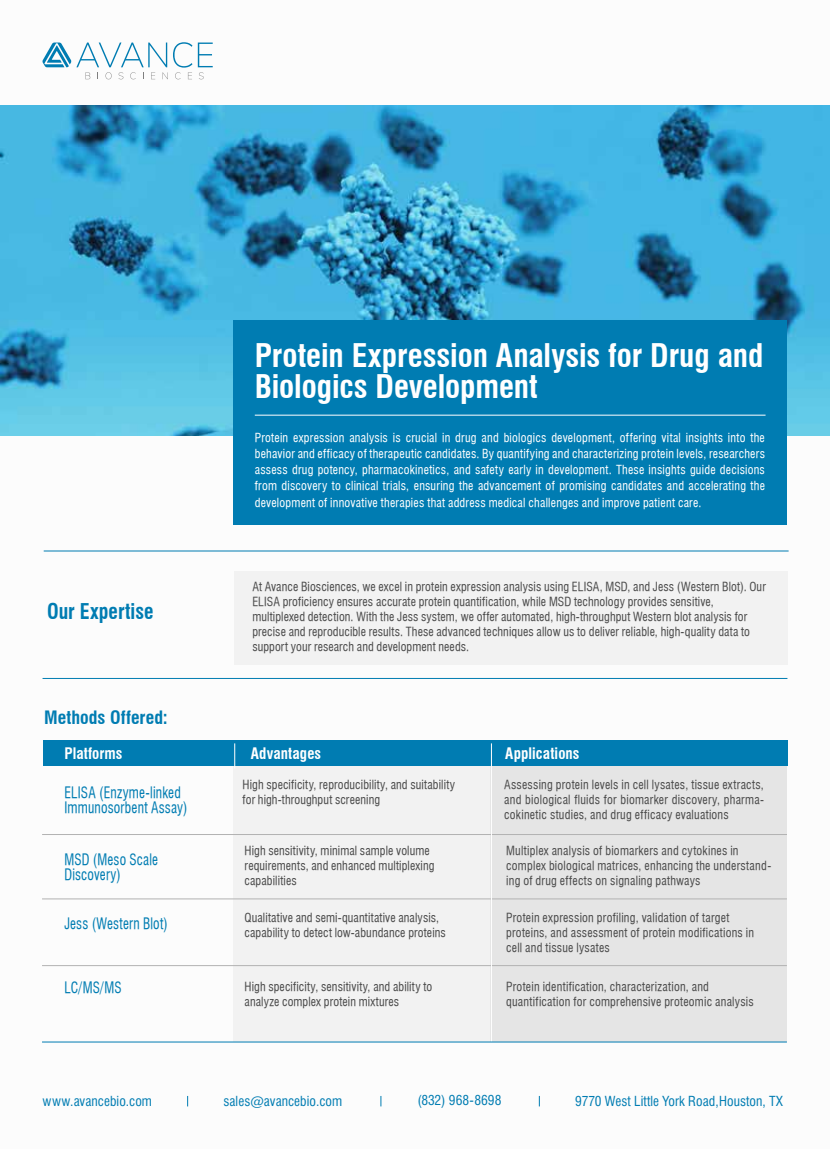
<style>
.page{position:relative;width:830px;height:1149px;background:#fff}
.page>*{position:absolute;margin:0;border:0;box-sizing:border-box;transform-origin:0 0}
.t1{font:700 condensed 31.8px/31.5px "Swiss 721 BT";letter-spacing:-.005em;color:#fff}
.t2{font:700 condensed 21.15px "Swiss 721 BT";color:#007cb2;scale:.93 1}
.t3{font:700 condensed 18px "Swiss 721 BT";color:#007cb2}
.t4{font:700 condensed 15.45px "Swiss 721 BT";letter-spacing:.005em;color:#fff}
.t5{font:15.15px/15px "Swiss 721 Condensed BT";letter-spacing:.01em;color:#007cb2;scale:.88 1}
.t6{font:15.15px/15px "Swiss 721 Condensed BT";letter-spacing:.01em;color:#007cb2;scale:.89 1}
.t7{font:condensed 13.5px "Swiss 721 BT";letter-spacing:.005em;color:#007cb2}
.t8{font:12.15px/15px "Swiss 721 Condensed BT";letter-spacing:.01em;color:#4c4c4c}
.t9{font:12px/16.2px "Swiss 721 Condensed BT";letter-spacing:.02em;color:#fff;text-align:justify}
</style>
<div class="page">
<svg style="left:42px;top:42px;width:150px;height:37px"></svg>
<svg style="left:198px;top:43px;width:15px;height:36px"></svg>
<img style="left:0;top:105px;width:829px;height:330px">
<div style="left:233px;top:320px;width:552px;height:204px;background:#007cb2"></div>
<hr style="left:255px;top:414px;width:510px;height:1px;background:#fff">
<div style="left:490px;top:761px;width:296px;height:280px;background:#e5e5e5"></div>
<div style="left:233px;top:765px;width:257px;height:276px;background:#f2f2f2"></div>
<hr style="left:42px;top:898px;width:744px;height:1px;background:#b2b2b2">
<hr style="left:42px;top:964px;width:744px;height:1px;background:#b2b2b2">
<hr style="left:42px;top:833px;width:744px;height:1px;background:#b2b2b2">
<div style="left:43px;top:740px;width:744px;height:25px;background:#007cb2"></div>
<svg style="left:234px;top:743px;width:1px;height:23px"></svg>
<hr style="left:491px;top:743px;width:1px;height:298px;background:#fff">
<hr style="left:42px;top:1041px;width:744px;height:1px;background:#007cb2">
<hr style="left:43px;top:678px;width:744px;height:1px;background:#007cb2">
<hr style="left:44px;top:550px;width:744px;height:1px;background:#007cb2">
<div style="left:234px;top:571px;width:553px;height:93px;background:#f2f2f2"></div>
<h1 class="t1" style="left:255px;top:339px;width:510px">Protein Expression Analysis for Drug and<br>Biologics Development</h1>
<h2 class="t2" style="left:47px;top:598px;width:116px">Our Expertise</h2>
<h3 class="t3" style="left:44px;top:706px;width:125px">Methods Offered:</h3>
<p class="t9" style="left:255px;top:429px;width:511px">Protein expression analysis is crucial in drug and biologics development, offering vital insights into the behavior and efficacy of therapeutic candidates. By quantifying and characterizing protein levels, researchers assess drug potency, pharmacokinetics, and safety early in development. These insights guide decisions from discovery to clinical trials, ensuring the advancement of promising candidates and accelerating the development of innovative therapies that address medical challenges and improve patient care.</p>
<p class="t8" style="left:252px;top:579px;width:514px">At Avance Biosciences, we excel in protein expression analysis using ELISA, MSD, and Jess (Western Blot). Our ELISA proficiency ensures accurate protein quantification, while MSD technology provides sensitive, multiplexed detection. With the Jess system, we offer automated, high-throughput Western blot analysis for precise and reproducible results. These advanced techniques allow us to deliver reliable, high-quality data to support your research and development needs.</p>
<p class="t4" style="left:65px;top:743px;width:59px">Platforms</p>
<p class="t4" style="left:251px;top:743px;width:72px">Advantages</p>
<p class="t4" style="left:505px;top:743px;width:76px">Applications</p>
<p class="t8" style="left:242px;top:776px;width:214px">High specificity, reproducibility, and suitability for high-throughput screening</p>
<p class="t8" style="left:504px;top:776px;width:261px;text-align:justify">Assessing protein levels in cell lysates, tissue extracts, and biological fluids for biomarker discovery, pharma&shy;cokinetic studies, and drug efficacy evaluations</p>
<p class="t8" style="left:244px;top:843px;width:191px">High sensitivity, minimal sample volume requirements, and enhanced multiplexing capabilities</p>
<p class="t8" style="left:506px;top:843px;width:266px">Multiplex analysis of biomarkers and cytokines in complex biological matrices, enhancing the understand&shy;ing of drug effects on signaling pathways</p>
<p class="t8" style="left:244px;top:909px;width:203px">Qualitative and semi-quantitative analysis, capability to detect low-abundance proteins</p>
<p class="t8" style="left:506px;top:909px;width:249px">Protein expression profiling, validation of target proteins, and assessment of protein modifications in cell and tissue lysates</p>
<p class="t8" style="left:244px;top:979px;width:189px">High specificity, sensitivity, and ability to analyze complex protein mixtures</p>
<p class="t8" style="left:506px;top:979px;width:249px">Protein identification, characterization, and quantification for comprehensive proteomic analysis</p>
<p class="t6" style="left:64px;top:784px;width:140px">ELISA (Enzyme-linked<br>Immunosorbent Assay)</p>
<p class="t5" style="left:64px;top:851px;width:108px">MSD (Meso Scale<br>Discovery)</p>
<p class="t5" style="left:64px;top:915px;width:119px">Jess (Western Blot)</p>
<p class="t5" style="left:64px;top:979px;width:66px">LC/MS/MS</p>
<p class="t7" style="left:43px;top:1092px;width:111px">www.avancebio.com</p>
<p class="t7" style="left:223px;top:1092px;width:120px">sales@avancebio.com</p>
<p class="t7" style="left:417px;top:1091px;width:85px">(832) 968-8698</p>
<p class="t7" style="left:575px;top:1092px;width:209px">9770 West Little York Road,Houston, TX</p>
</div>
